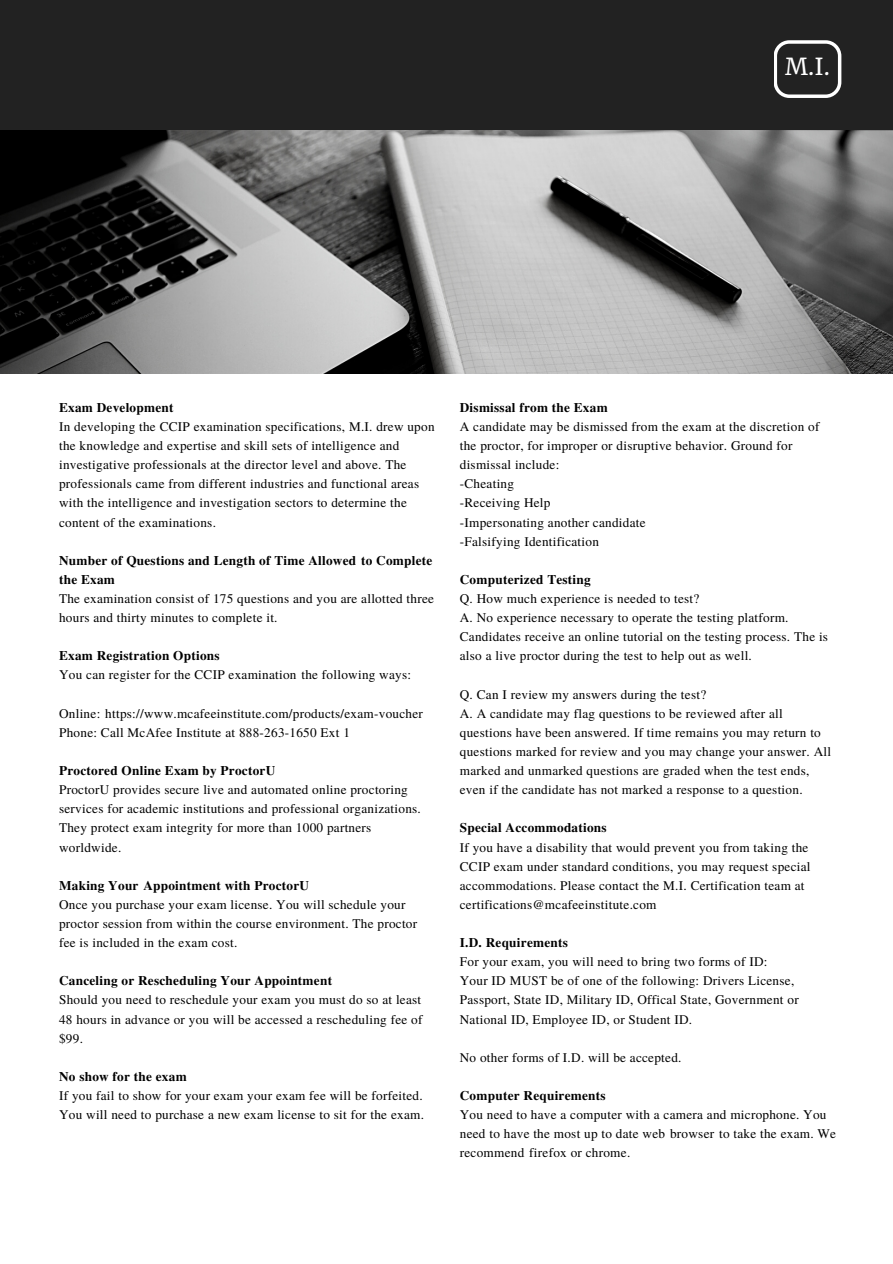
<style>
.page{position:relative;width:893px;height:1264px;background:#fff}
.page>*{position:absolute;margin:0;border:0;box-sizing:border-box;transform-origin:0 0}
.t1{font:23.1px "Merriweather";color:#fff}
.t2{font:13.2px/19px "Te X Gyre Termes";letter-spacing:.02em;color:#000}
.t3{font:700 13.2px/19px "Te X Gyre Termes";letter-spacing:.02em;color:#000}
</style>
<div class="page">
<div style="left:0;top:0;width:892px;height:138px;background:#222"></div>
<svg style="left:774px;top:40px;width:67px;height:58px"></svg>
<svg style="left:0;top:131px;width:892px;height:242px;background:#808080"></svg>
<p class="t1" style="left:785px;top:52px;width:46px">M.I.</p>
<p class="t3" style="left:59px;top:397px;width:116px">Exam Development</p>
<p class="t2" style="left:59px;top:416px;width:377px">In developing the CCIP examination specifications, M.I. drew upon the knowledge and expertise and skill sets of intelligence and investigative professionals at the director level and above. The professionals came from different industries and functional areas with the intelligence and investigation sectors to determine the content of the examinations.</p>
<p class="t3" style="left:59px;top:550px;width:375px">Number of Questions and Length of Time Allowed to Complete the Exam</p>
<p class="t2" style="left:59px;top:588px;width:376px">The examination consist of 175 questions and you are allotted three hours and thirty minutes to complete it.</p>
<p class="t3" style="left:59px;top:645px;width:162px">Exam Registration Options</p>
<p class="t2" style="left:59px;top:664px;width:353px">You can register for the CCIP examination the following ways:</p>
<p class="t2" style="left:59px;top:703px;width:365px">Online: https://www.mcafeeinstitute.com/products/exam-voucher</p>
<p class="t2" style="left:59px;top:722px;width:292px">Phone: Call McAfee Institute at 888-263-1650 Ext 1</p>
<p class="t3" style="left:59px;top:760px;width:218px">Proctored Online Exam by ProctorU</p>
<p class="t2" style="left:59px;top:779px;width:363px">ProctorU provides secure live and automated online proctoring services for academic institutions and professional organizations.<br>They protect exam integrity for more than 1000 partners worldwide.</p>
<p class="t3" style="left:59px;top:875px;width:251px">Making Your Appointment with ProctorU</p>
<p class="t2" style="left:59px;top:894px;width:359px">Once you purchase your exam license. You will schedule your proctor session from within the course environment. The proctor fee is included in the exam cost.</p>
<p class="t3" style="left:59px;top:970px;width:274px">Canceling or Rescheduling Your Appointment</p>
<p class="t2" style="left:59px;top:989px;width:365px;text-align:justify">Should you need to reschedule your exam you must do so at least 48 hours in advance or you will be accessed a rescheduling fee of $99.</p>
<p class="t3" style="left:59px;top:1066px;width:129px">No show for the exam</p>
<p class="t2" style="left:59px;top:1085px;width:366px">If you fail to show for your exam your exam fee will be forfeited.<br>You will need to purchase a new exam license to sit for the exam.</p>
<p class="t3" style="left:460px;top:397px;width:149px">Dismissal from the Exam</p>
<p class="t2" style="left:460px;top:416px;width:361px">A candidate may be dismissed from the exam at the discretion of the proctor, for improper or disruptive behavior. Ground for dismissal include:</p>
<p class="t2" style="left:460px;top:473px;width:56px">-Cheating</p>
<p class="t2" style="left:460px;top:493px;width:92px">-Receiving Help</p>
<p class="t2" style="left:460px;top:512px;width:187px">-Impersonating another candidate</p>
<p class="t2" style="left:460px;top:531px;width:141px">-Falsifying Identification</p>
<p class="t3" style="left:460px;top:569px;width:132px">Computerized Testing</p>
<p class="t2" style="left:460px;top:588px;width:241px">Q. How much experience is needed to test?</p>
<p class="t2" style="left:460px;top:607px;width:370px">A. No experience necessary to operate the testing platform.<br>Candidates receive an online tutorial on the testing process. The is also a live proctor during the test to help out as well.</p>
<p class="t2" style="left:460px;top:684px;width:248px">Q. Can I review my answers during the test?</p>
<p class="t2" style="left:460px;top:703px;width:373px">A. A candidate may flag questions to be reviewed after all questions have been answered. If time remains you may return to questions marked for review and you may change your answer. All marked and unmarked questions are graded when the test ends, even if the candidate has not marked a response to a question.</p>
<p class="t3" style="left:460px;top:817px;width:148px">Special Accommodations</p>
<p class="t2" style="left:460px;top:836px;width:352px">If you have a disability that would prevent you from taking the CCIP exam under standard conditions, you may request special accommodations. Please contact the M.I. Certification team at certifications@mcafeeinstitute.com</p>
<p class="t3" style="left:460px;top:932px;width:110px">I.D. Requirements</p>
<p class="t2" style="left:460px;top:951px;width:309px">For your exam, you will need to bring two forms of ID:</p>
<p class="t2" style="left:460px;top:970px;width:340px">Your ID MUST be of one of the following: Drivers License,<br>Passport, State ID, Military ID, Offical State, Government or<br>National ID, Employee ID, or Student ID.</p>
<p class="t2" style="left:460px;top:1047px;width:223px">No other forms of I.D. will be accepted.</p>
<p class="t3" style="left:460px;top:1085px;width:147px">Computer Requirements</p>
<p class="t2" style="left:460px;top:1104px;width:378px">You need to have a computer with a camera and microphone. You need to have the most up to date web browser to take the exam. We recommend firefox or chrome.</p>
</div>
